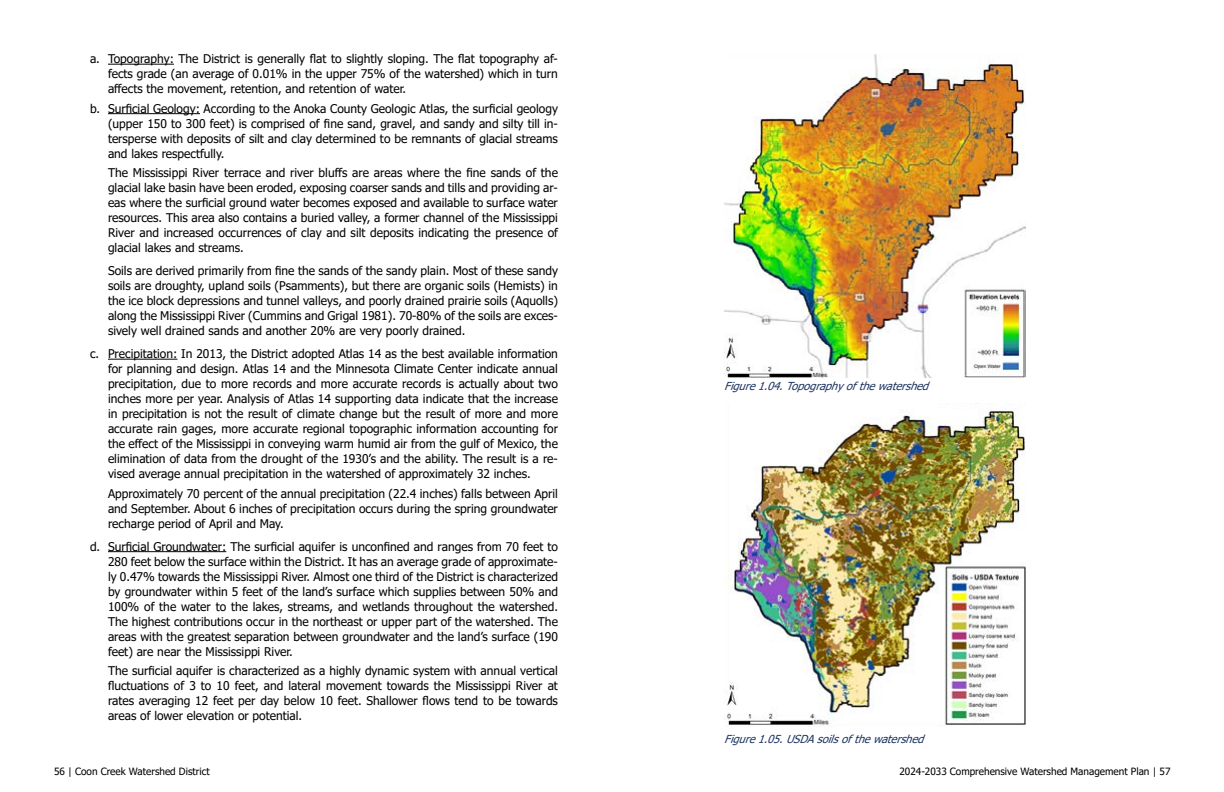
<style>
.page{position:relative;width:1224px;height:792px;background:#fff}
.page>*{position:absolute;margin:0;border:0;box-sizing:border-box;transform-origin:0 0}
.t1{font:12px/15px "Tahoma";color:#000;text-align:justify}
.t2{font:italic 11px "Tahoma";color:#1f3763}
.t3{font:10px "Tahoma";color:#000}
</style>
<div class="page">
<hr style="left:108px;top:64px;width:66px;height:1px;background:#000">
<hr style="left:108px;top:113px;width:92px;height:1px;background:#000">
<hr style="left:108px;top:359px;width:69px;height:1px;background:#000">
<hr style="left:108px;top:551px;width:118px;height:1px;background:#000">
<img style="left:724px;top:54px;width:301px;height:323px">
<img style="left:724px;top:403px;width:301px;height:322px">
<p class="t1" style="left:108px;top:52px;width:452px;text-indent:-18px">a. Topography: The District is generally flat to slightly sloping. The flat topography af&shy;fects grade (an average of 0.01% in the upper 75% of the watershed) which in turn affects the movement, retention, and retention of water.</p>
<p class="t1" style="left:108px;top:101px;width:452px;text-indent:-18px">b. Surficial Geology: According to the Anoka County Geologic Atlas, the surficial geology (upper 150 to 300 feet) is comprised of fine sand, gravel, and sandy and silty till in&shy;tersperse with deposits of silt and clay determined to be remnants of glacial streams and lakes respectfully.</p>
<p class="t1" style="left:108px;top:166px;width:452px">The Mississippi River terrace and river bluffs are areas where the fine sands of the glacial lake basin have been eroded, exposing coarser sands and tills and providing ar&shy;eas where the surficial ground water becomes exposed and available to surface water resources. This area also contains a buried valley, a former channel of the Mississippi River and increased occurrences of clay and silt deposits indicating the presence of glacial lakes and streams.</p>
<p class="t1" style="left:108px;top:264px;width:452px">Soils are derived primarily from fine the sands of the sandy plain. Most of these sandy soils are droughty, upland soils (Psamments), but there are organic soils (Hemists) in the ice block depressions and tunnel valleys, and poorly drained prairie soils (Aquolls) along the Mississippi River (Cummins and Grigal 1981). 70-80% of the soils are exces&shy;sively well drained sands and another 20% are very poorly drained.</p>
<p class="t1" style="left:108px;top:347px;width:452px;text-indent:-18px">c. Precipitation: In 2013, the District adopted Atlas 14 as the best available information for planning and design. Atlas 14 and the Minnesota Climate Center indicate annual precipitation, due to more records and more accurate records is actually about two inches more per year. Analysis of Atlas 14 supporting data indicate that the increase in precipitation is not the result of climate change but the result of more and more accurate rain gages, more accurate regional topographic information accounting for the effect of the Mississippi in conveying warm humid air from the gulf of Mexico, the elimination of data from the drought of the 1930’s and the ability. The result is a re&shy;vised average annual precipitation in the watershed of approximately 32 inches.</p>
<p class="t1" style="left:108px;top:486px;width:451px">Approximately 70 percent of the annual precipitation (22.4 inches) falls between April and September. About 6 inches of precipitation occurs during the spring groundwater recharge period of April and May.</p>
<p class="t1" style="left:108px;top:539px;width:452px;text-indent:-18px">d. Surficial Groundwater: The surficial aquifer is unconfined and ranges from 70 feet to 280 feet below the surface within the District. It has an average grade of approximate&shy;ly 0.47% towards the Mississippi River. Almost one third of the District is characterized by groundwater within 5 feet of the land’s surface which supplies between 50% and 100% of the water to the lakes, streams, and wetlands throughout the watershed.<br>The highest contributions occur in the northeast or upper part of the watershed. The areas with the greatest separation between groundwater and the land’s surface (190 feet) are near the Mississippi River.</p>
<p class="t1" style="left:108px;top:664px;width:452px">The surficial aquifer is characterized as a highly dynamic system with annual vertical fluctuations of 3 to 10 feet, and lateral movement towards the Mississippi River at rates averaging 12 feet per day below 10 feet. Shallower flows tend to be towards areas of lower elevation or potential.</p>
<p class="t2" style="left:724px;top:379px;width:211px">Figure1.04.Topographyofthewatershed</p>
<p class="t2" style="left:724px;top:731px;width:206px">Figure1.05.USDAsoilsofthewatershed</p>
<p class="t3" style="left:54px;top:765px;width:157px">56 | Coon Creek Watershed District</p>
<p class="t3" style="left:899px;top:765px;width:273px">2024-2033 Comprehensive Watershed Management Plan | 57</p>
</div>
